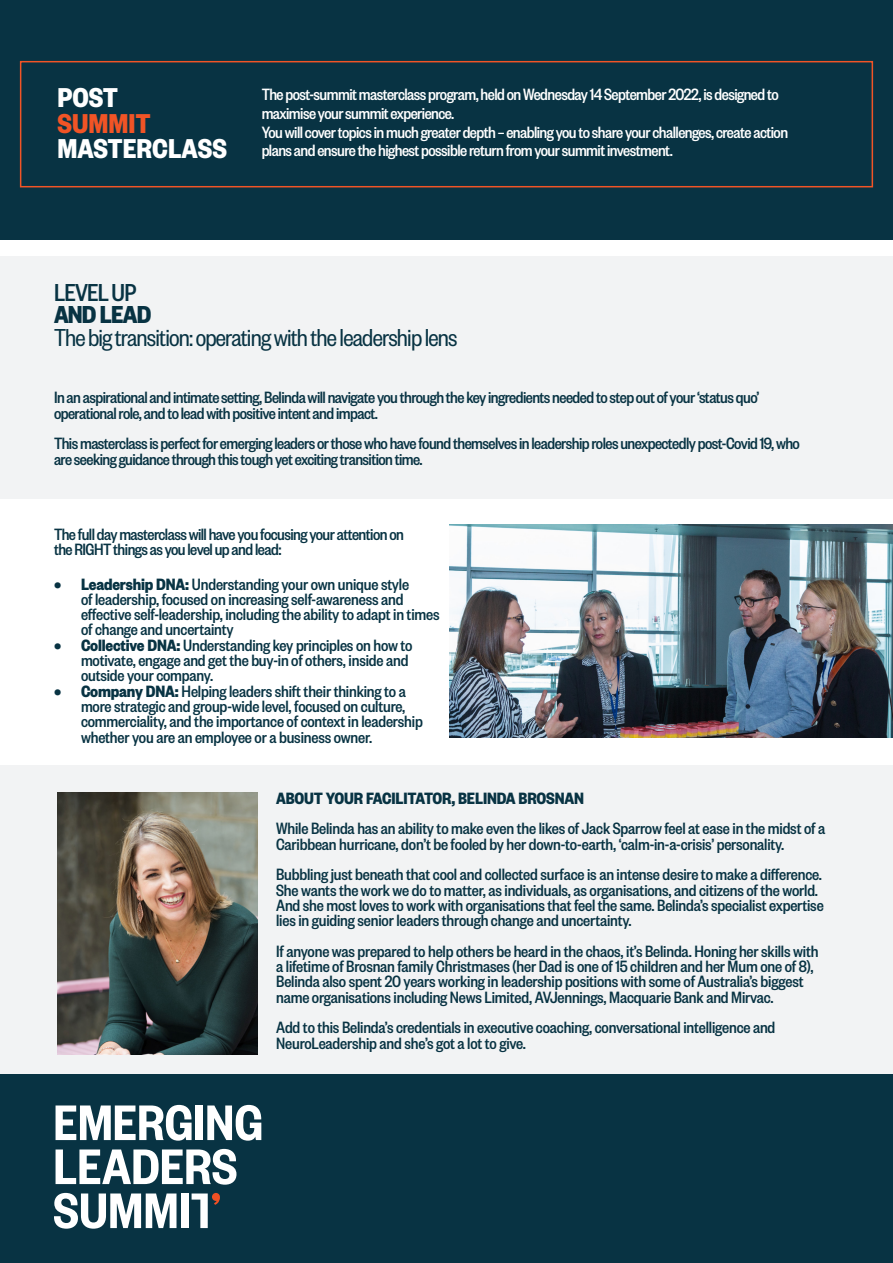
<style>
.page{position:relative;width:893px;height:1263px;background:#fff}
.page>*{position:absolute;margin:0;border:0;box-sizing:border-box;transform-origin:0 0}
.t1{font:700 30px "Founders Grotesk Cond";color:#fff}
.t2{font:700 30px "Founders Grotesk Cond";color:#f15426}
.t3{font:27px "Founders Grotesk Cond";letter-spacing:-.03em;color:#083343}
.t4{font:500 27px "Founders Grotesk Cond";letter-spacing:-.03em;color:#083343}
.t5{font:700 27px "Founders Grotesk Cond";letter-spacing:-.03em;color:#083343}
.t6{font:500 18px/15.3px "Founders Grotesk Cond";letter-spacing:-.01em;color:#083343}
.t7{font:500 18px/15.3px "Founders Grotesk Cond";letter-spacing:-.03em;color:#083343}
.t8{font:500 18px/18.8px "Founders Grotesk Cond";letter-spacing:-.03em;color:#fff}
.t9{font:700 18px "Founders Grotesk Cond";letter-spacing:-.01em;color:#083343}
.s1{font-weight:700}
</style>
<div class="page">
<div style="left:0;top:765px;width:893px;height:309px;background:#f2f3f4"></div>
<div style="left:0;top:0;width:893px;height:240px;background:#083343"></div>
<div style="left:0;top:1074px;width:893px;height:189px;background:#083343"></div>
<svg style="left:56px;top:1105px;width:136px;height:36px"></svg>
<div style="left:196px;top:1106px;width:7px;height:34px;background:#fff"></div>
<svg style="left:207px;top:1105px;width:54px;height:36px"></svg>
<svg style="left:54px;top:1149px;width:183px;height:80px"></svg>
<div style="left:20px;top:61px;width:853px;height:126px;border:2px solid #f15426"></div>
<div style="left:0;top:257px;width:893px;height:242px;background:#f2f3f4"></div>
<img style="left:450px;top:524px;width:443px;height:213px">
<img style="left:57px;top:792px;width:201px;height:263px">
<p class="t1" style="left:57px;top:79px;width:62px">POST</p>
<p class="t2" style="left:57px;top:105px;width:95px">SUMMIT</p>
<p class="t1" style="left:57px;top:130px;width:171px">MASTERCLASS</p>
<p class="t8" style="left:262px;top:84px;width:519px">The post-summit masterclass program, held on Wednesday 14 September 2022, is designed to maximise your summit experience.</p>
<p class="t8" style="left:262px;top:122px;width:528px">You will cover topics in much greater depth – enabling you to share your challenges, create action plans and ensure the highest possible return from your summit investment.</p>
<p class="t4" style="left:54px;top:276px;width:84px">LEVEL UP</p>
<p class="t5" style="left:54px;top:298px;width:99px">AND LEAD</p>
<p class="t3" style="left:54px;top:322px;width:405px">The big transition: operating with the leadership lens</p>
<p class="t7" style="left:54px;top:389px;width:707px">In an aspirational and intimate setting, Belinda will navigate you through the key ingredients needed to step out of your ‘status quo’ operational role, and to lead with positive intent and impact.</p>
<p class="t7" style="left:54px;top:435px;width:747px">This masterclass is perfect for emerging leaders or those who have found themselves in leadership roles unexpectedly post-Covid 19, who are seeking guidance through this tough yet exciting transition time.</p>
<p class="t7" style="left:54px;top:526px;width:351px">The full day masterclass will have you focusing your attention on the RIGHT things as you level up and lead:</p>
<p class="t6" style="left:81px;top:575px;width:360px;text-indent:-27px"><span class="s1">• Leadership DNA:</span> Understanding your own unique style<br>of leadership, focused on increasing self-awareness and effective self-leadership, including the ability to adapt in times of change and uncertainty</p>
<p class="t6" style="left:81px;top:637px;width:333px;text-indent:-27px"><span class="s1">• Collective DNA:</span> Understanding key principles on how to motivate, engage and get the buy-in of others, inside and outside your company.</p>
<p class="t6" style="left:81px;top:682px;width:343px;text-indent:-27px"><span class="s1">• Company DNA:</span> Helping leaders shift their thinking to a more strategic and group-wide level, focused on culture, commerciality, and the importance of context in leadership whether you are an employee or a business owner.</p>
<p class="t9" style="left:276px;top:787px;width:309px">ABOUT YOUR FACILITATOR, BELINDA BROSNAN</p>
<p class="t6" style="left:276px;top:820px;width:551px">While Belinda has an ability to make even the likes of Jack Sparrow feel at ease in the midst of a<br>Caribbean hurricane, don’t be fooled by her down-to-earth, ‘calm-in-a-crisis’ personality.</p>
<p class="t6" style="left:276px;top:866px;width:549px">Bubbling just beneath that cool and collected surface is an intense desire to make a difference.<br>She wants the work we do to matter, as individuals, as organisations, and citizens of the world.<br>And she most loves to work with organisations that feel the same. Belinda’s specialist expertise lies in guiding senior leaders through change and uncertainty.</p>
<p class="t6" style="left:276px;top:943px;width:544px">If anyone was prepared to help others be heard in the chaos, it’s Belinda. Honing her skills with a lifetime of Brosnan family Christmases (her Dad is one of 15 children and her Mum one of 8), Belinda also spent 20 years working in leadership positions with some of Australia’s biggest name organisations including News Limited, AVJennings, Macquarie Bank and Mirvac.</p>
<p class="t6" style="left:276px;top:1019px;width:501px">Add to this Belinda’s credentials in executive coaching, conversational intelligence and<br>NeuroLeadership and she’s got a lot to give.</p>
</div>
